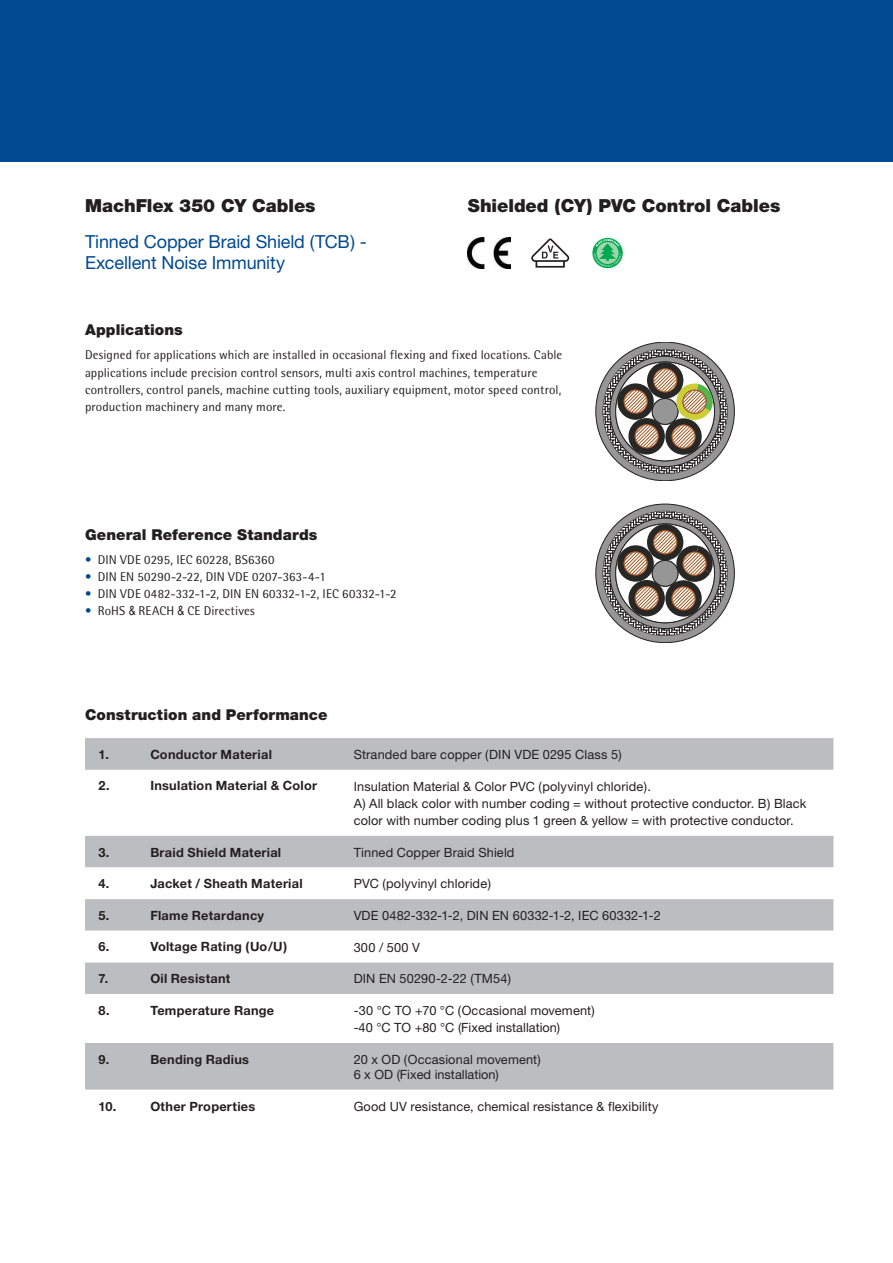
<style>
.page{position:relative;width:893px;height:1263px;background:#fff}
.page>*{position:absolute;margin:0;border:0;box-sizing:border-box;transform-origin:0 0}
.t1{font:18px/21px "Helvetica Neue";letter-spacing:-.01em;color:#014990}
.t2{font:900 18px "Helvetica Neue";letter-spacing:-.005em;color:#231f20}
.t3{font:900 15px "Helvetica Neue";letter-spacing:.005em;color:#231f20}
.t4{font:12.75px/17.2px "Helvetica Neue";letter-spacing:.01em;color:#231f20}
.t5{font:12.75px/17.2px "Rotis Semi Sans";letter-spacing:.01em;color:#231f20}
.t6{font:700 12.75px "Helvetica Neue";letter-spacing:.02em;color:#231f20}
.s1{color:#014990}
.s2{font-family:"Arial Narrow"}
</style>
<div class="page">
<svg style="left:596px;top:504px;width:138px;height:139px"></svg>
<svg style="left:596px;top:342px;width:138px;height:139px"></svg>
<svg style="left:85px;top:738px;width:748px;height:129px"></svg>
<svg style="left:85px;top:867px;width:748px;height:223px"></svg>
<svg style="left:531px;top:238px;width:38px;height:30px"></svg>
<img style="left:468px;top:238px;width:42px;height:30px">
<svg style="left:592px;top:238px;width:31px;height:30px"></svg>
<svg style="left:594px;top:239px;width:27px;height:28px"></svg>
<div style="left:0;top:0;width:893px;height:162px;background:#014990"></div>
<h1 class="t2" style="left:85px;top:195px;width:232px">MachFlex 350 CY Cables</h1>
<h1 class="t1" style="left:85px;top:231px;width:283px">Tinned Copper Braid Shield (TCB) -<br>Excellent Noise Immunity</h1>
<h1 class="t2" style="left:468px;top:195px;width:314px">Shielded (CY) PVC Control Cables</h1>
<p class="t3" style="left:85px;top:321px;width:99px">Applications</p>
<p class="t5" style="left:85px;top:346px;width:479px">Designed for applications which are installed in occasional flexing and fixed locations. Cable applications include precision control sensors, multi axis control machines, temperature controllers, control panels, machine cutting tools, auxiliary equipment, motor speed control, production machinery and many more.</p>
<p class="t3" style="left:85px;top:525px;width:234px">General Reference Standards</p>
<p class="t5" style="left:85px;top:550px;width:191px"><span class="s1">•</span> DIN VDE 0295, IEC 60228, BS6360</p>
<p class="t5" style="left:85px;top:568px;width:242px"><span class="s1">•</span> DIN EN 50290-2-22, DIN VDE 0207-363-4-1</p>
<p class="t5" style="left:85px;top:585px;width:313px"><span class="s1">•</span> DIN VDE 0482-332-1-2, DIN EN 60332-1-2, IEC 60332-1-2</p>
<p class="t5" style="left:85px;top:602px;width:171px"><span class="s1">•</span> RoHS <span class="s2">&amp;</span> REACH <span class="s2">&amp;</span> CE Directives</p>
<p class="t3" style="left:85px;top:705px;width:244px">Construction and Performance</p>
<p class="t6" style="left:99px;top:746px;width:12px">1.</p>
<p class="t6" style="left:150px;top:746px;width:123px">Conductor Material</p>
<p class="t4" style="left:354px;top:745px;width:270px">Stranded bare copper (DIN VDE 0295 Class 5)</p>
<p class="t6" style="left:99px;top:778px;width:13px">2.</p>
<p class="t6" style="left:150px;top:778px;width:168px">Insulation Material &amp; Color</p>
<p class="t4" style="left:354px;top:777px;width:454px">Insulation Material &amp; Color PVC (polyvinyl chloride).<br>A) All black color with number coding = without protective conductor. B) Black color with number coding plus 1 green &amp; yellow = with protective conductor.</p>
<p class="t6" style="left:99px;top:844px;width:12px">3.</p>
<p class="t6" style="left:150px;top:844px;width:132px">Braid Shield Material</p>
<p class="t4" style="left:354px;top:843px;width:162px">Tinned Copper Braid Shield</p>
<p class="t6" style="left:99px;top:876px;width:12px">4.</p>
<p class="t6" style="left:150px;top:876px;width:154px">Jacket / Sheath Material</p>
<p class="t4" style="left:354px;top:875px;width:139px">PVC (polyvinyl chloride)</p>
<p class="t6" style="left:99px;top:907px;width:12px">5.</p>
<p class="t6" style="left:150px;top:907px;width:115px">Flame Retardancy</p>
<p class="t4" style="left:354px;top:906px;width:309px">VDE 0482-332-1-2, DIN EN 60332-1-2, IEC 60332-1-2</p>
<p class="t6" style="left:99px;top:939px;width:12px">6.</p>
<p class="t6" style="left:150px;top:939px;width:138px">Voltage Rating (Uo/U)</p>
<p class="t4" style="left:354px;top:938px;width:68px">300 / 500 V</p>
<p class="t6" style="left:99px;top:971px;width:11px">7.</p>
<p class="t6" style="left:150px;top:971px;width:82px">Oil Resistant</p>
<p class="t4" style="left:354px;top:970px;width:159px">DIN EN 50290-2-22 (TM54)</p>
<p class="t6" style="left:99px;top:1002px;width:13px">8.</p>
<p class="t6" style="left:150px;top:1002px;width:125px">Temperature Range</p>
<p class="t4" style="left:354px;top:1001px;width:243px">-30 °C TO +70 °C (Occasional movement) -40 °C TO +80 °C (Fixed installation)</p>
<p class="t6" style="left:99px;top:1051px;width:12px">9.</p>
<p class="t6" style="left:150px;top:1051px;width:100px">Bending Radius</p>
<p class="t4" style="left:354px;top:1051px;width:189px;line-height:15.3px">20 x OD (Occasional movement)<br>6 x OD (Fixed installation)</p>
<p class="t6" style="left:99px;top:1098px;width:19px">10.</p>
<p class="t6" style="left:150px;top:1098px;width:107px">Other Properties</p>
<p class="t4" style="left:354px;top:1097px;width:306px">Good UV resistance, chemical resistance &amp; flexibility</p>
</div>
